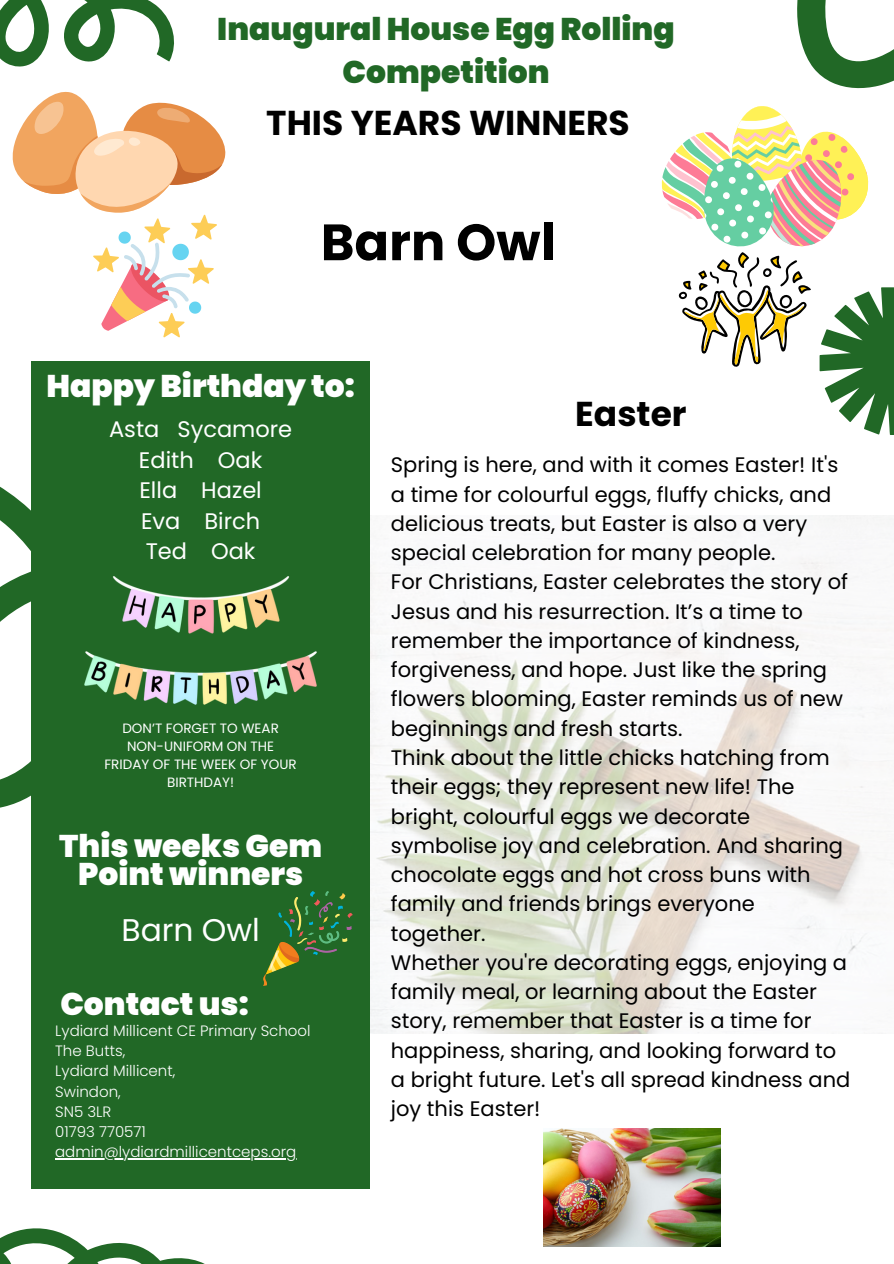
<style>
.page{position:relative;width:894px;height:1264px;background:#fff}
.page>*{position:absolute;margin:0;border:0;box-sizing:border-box;transform-origin:0 0}
.t1{font:700 51px "Poppins";color:#000}
.t2{font:700 34.5px "Poppins";color:#000}
.t3{font:900 31.35px/28.2px "Poppins";color:#fff;text-align:center}
.t4{font:900 31.35px/42.8px "Poppins";color:#216826;text-align:center}
.t5{font:31.35px "Poppins";color:#fff}
.t6{font:22.5px/30.3px "Poppins";color:#fff;text-align:center}
.t7{font:21px/29.2px "Poppins";color:#000}
.t8{font:300 15px "Poppins";color:#fff}
.t9{font:13.5px/18px "Poppins";color:#fff;text-align:center}
</style>
<div class="page">
<svg style="left:0;top:486px;width:31px;height:322px"></svg>
<div style="left:31px;top:361px;width:339px;height:827px;background:#216826"></div>
<svg style="left:0;top:1228px;width:203px;height:35px"></svg>
<svg style="left:0;top:0;width:174px;height:67px"></svg>
<svg style="left:797px;top:0;width:96px;height:89px"></svg>
<img style="left:264px;top:891px;width:89px;height:94px">
<img style="left:85px;top:576px;width:232px;height:128px">
<img style="left:370px;top:515px;width:523px;height:518px">
<img style="left:543px;top:1128px;width:177px;height:118px">
<svg style="left:12px;top:91px;width:214px;height:246px"></svg>
<svg style="left:661px;top:106px;width:232px;height:329px"></svg>
<hr style="left:55px;top:1158px;width:241px;height:1px;background:#fff">
<p class="t4" style="left:217px;top:7px;width:459px">Inaugural House Egg Rolling<br>Competition</p>
<p class="t2" style="left:266px;top:99px;width:365px">THIS YEARS WINNERS</p>
<p class="t1" style="left:321px;top:207px;width:236px">Barn Owl</p>
<p class="t3" style="left:46px;top:372px;width:310px">Happy Birthday to:</p>
<h5 class="t6" style="left:109px;top:414px;width:184px">Asta Sycamore<br>Edith Oak<br>Ella Hazel<br>Eva Birch<br>Ted Oak</h5>
<p class="t9" style="left:122px;top:719px;width:158px">DON’T FORGET TO WEAR<br>NON-UNIFORM ON THE</p>
<h3 class="t9" style="left:104px;top:755px;width:194px">FRIDAY OF THE WEEK OF YOUR<br>BIRTHDAY!</h3>
<p class="t3" style="left:59px;top:831px;width:264px">This weeks Gem<br>Point winners</p>
<h6 class="t5" style="left:121px;top:908px;width:140px">Barn Owl</h6>
<p class="t3" style="left:60px;top:989px;width:190px">Contact us:</p>
<p class="t8" style="left:55px;top:1019px;width:257px">Lydiard Millicent CE Primary School</p>
<h3 class="t8" style="left:55px;top:1040px;width:72px">The Butts,</h3>
<p class="t8" style="left:55px;top:1060px;width:122px">Lydiard Millicent,</p>
<h2 class="t8" style="left:55px;top:1080px;width:67px">Swindon,</h2>
<p class="t8" style="left:55px;top:1100px;width:58px">SN5 3LR</p>
<h1 class="t8" style="left:55px;top:1121px;width:92px">01793 770571</h1>
<p class="t8" style="left:55px;top:1141px;width:242px">admin@lydiardmillicentceps.org</p>
<p class="t2" style="left:575px;top:390px;width:113px">Easter</p>
<p class="t7" style="left:391px;top:450px;width:461px">Spring is here, and with it comes Easter! It's a time for colourful eggs, fluffy chicks, and delicious treats, but Easter is also a very special celebration for many people.<br>For Christians, Easter celebrates the story of Jesus and his resurrection. It’s a time to remember the importance of kindness, forgiveness, and hope. Just like the spring flowers blooming, Easter reminds us of new beginnings and fresh starts.<br>Think about the little chicks hatching from their eggs; they represent new life! The bright, colourful eggs we decorate symbolise joy and celebration. And sharing chocolate eggs and hot cross buns with family and friends brings everyone together.<br>Whether you're decorating eggs, enjoying a family meal, or learning about the Easter story, remember that Easter is a time for happiness, sharing, and looking forward to a bright future. Let's all spread kindness and joy this Easter!</p>
</div>
